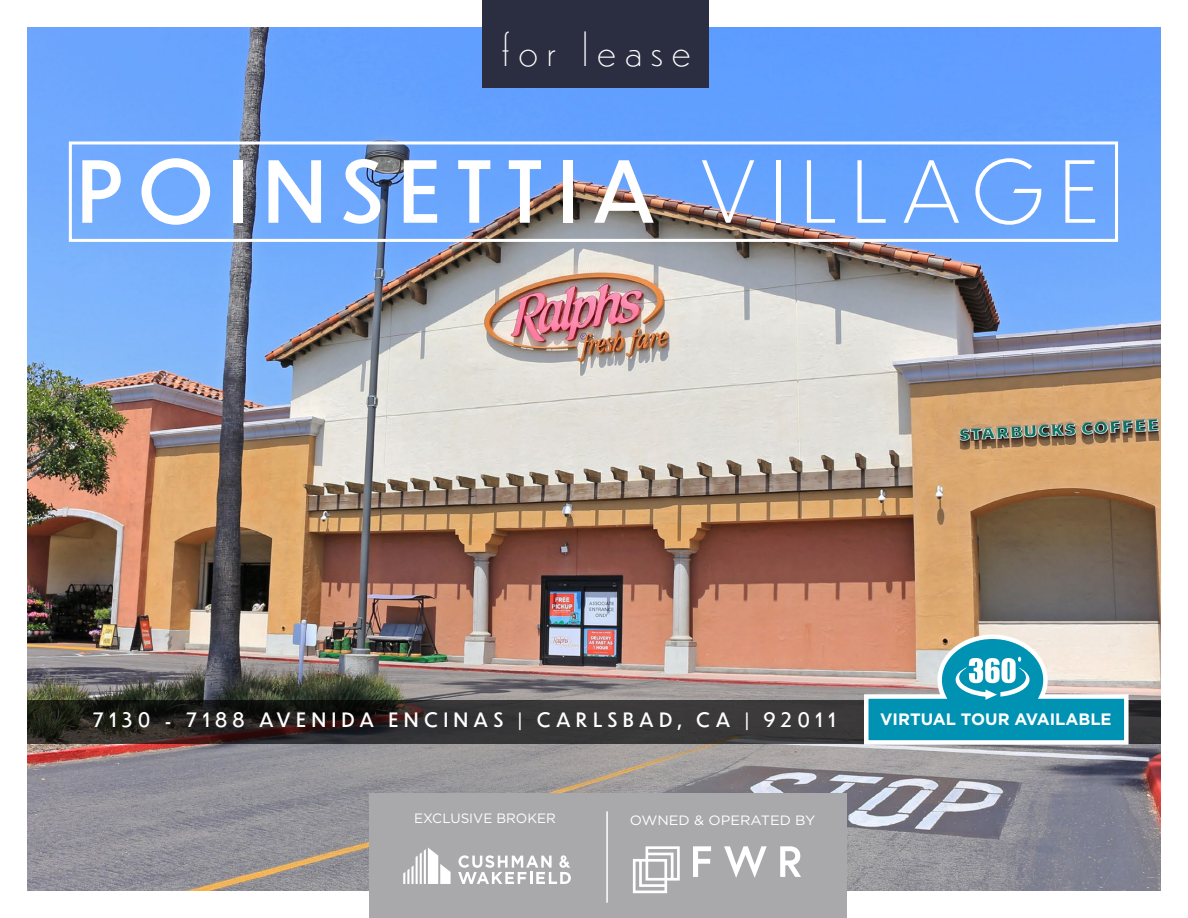
<style>
.page{position:relative;width:1188px;height:918px;background:#fff}
.page>*{position:absolute;margin:0;border:0;box-sizing:border-box;transform-origin:0 0}
.t1{font:83.85px "Dunbar Low";letter-spacing:.2em;color:#fff}
.t2{font:200 44.25px "Dunbar Low";letter-spacing:.2em;color:#fff}
.t3{font:19.5px "Dunbar Low";letter-spacing:.3em;color:#fff}
.t4{font:700 16.5px "Gotham";color:#fff}
.t5{font:13.5px "Gotham";color:#fff;scale:1.07 1}
.t6{font:13.5px "Gotham";color:#fff}
.s1{font-weight:300}
</style>
<div class="page">
<img style="left:27px;top:27px;width:1134px;height:864px">
<div style="left:482px;top:0;width:226px;height:87px;background:#2b2e40"></div>
<div style="left:369px;top:794px;width:477px;height:124px;background:#a9a8aa"></div>
<div style="left:69px;top:141px;width:1049px;height:101px;border:3px solid #fff"></div>
<svg style="left:27px;top:700px;width:1134px;height:43px;background:#2e2b2a"></svg>
<svg style="left:403px;top:848px;width:48px;height:36px"></svg>
<svg style="left:458px;top:855px;width:113px;height:29px"></svg>
<svg style="left:862px;top:632px;width:269px;height:115px;background:#79b4bd"></svg>
<hr style="left:606px;top:811px;width:2px;height:92px;background:#fff">
<svg style="left:633px;top:846px;width:47px;height:47px"></svg>
<svg style="left:693px;top:846px;width:18px;height:31px"></svg>
<svg style="left:724px;top:846px;width:43px;height:32px"></svg>
<svg style="left:780px;top:846px;width:21px;height:31px"></svg>
<h2 class="t2" style="left:502px;top:18px;width:190px">for lease</h2>
<h1 class="t1" style="left:78px;top:131px;width:1022px">POINSETTIA <span class="s1">VILLAGE</span></h1>
<p class="t3" style="left:93px;top:706px;width:744px">7130 - 7188 AVENIDA ENCINAS | CARLSBAD, CA | 92011</p>
<p class="t6" style="left:414px;top:810px;width:143px">EXCLUSIVE BROKER</p>
<p class="t5" style="left:630px;top:811px;width:175px">OWNED &amp; OPERATED BY</p>
<p class="t4" style="left:880px;top:708px;width:233px">VIRTUAL TOUR AVAILABLE</p>
</div>
